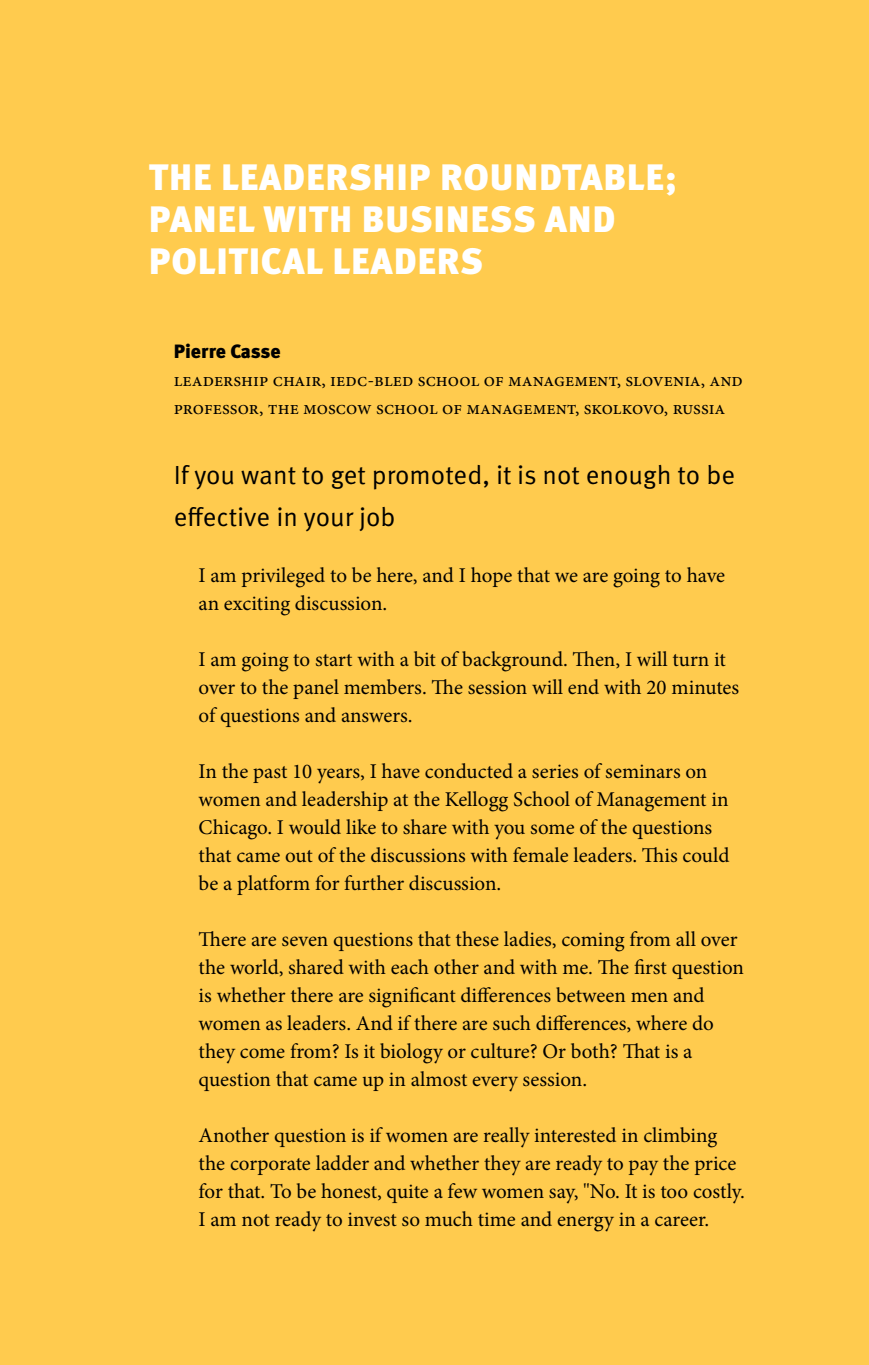
<style>
.page{position:relative;width:869px;height:1365px;background:#fff}
.page>*{position:absolute;margin:0;border:0;box-sizing:border-box;transform-origin:0 0}
.t1{font:900 36.75px/42px "Meta Pro";letter-spacing:.02em;color:#fff}
.t2{font:26.25px/42px "Meta Pro";letter-spacing:-.005em;color:#000}
.t3{font:21px/28px "Minion Pro";letter-spacing:-.01em;color:#000}
.t4{font:19.25px/28px "Minion Pro";color:#000}
.t5{font:900 19.25px "Meta Pro";letter-spacing:-.005em;color:#000}
</style>
<div class="page">
<div style="left:0;top:0;width:868px;height:1364px;background:#ffcb4e"></div>
<h1 class="t1" style="left:149px;top:157px;width:529px">THE LEADERSHIP ROUNDTABLE;<br>PANEL WITH BUSINESS AND<br>POLITICAL LEADERS</h1>
<p class="t5" style="left:174px;top:339px;width:108px">Pierre Casse</p>
<p class="t4" style="left:174px;top:366px;width:570px">leadership chair, iedc-bled school of management, slovenia, and professor, the moscow school of management, skolkovo, russia</p>
<p class="t2" style="left:174px;top:454px;width:562px">If you want to get promoted, it is not enough to be effective in your job</p>
<p class="t3" style="left:198px;top:561px;width:528px">I am privileged to be here, and I hope that we are going to have an exciting discussion.</p>
<p class="t3" style="left:198px;top:645px;width:542px">I am going to start with a bit of background. Then, I will turn it over to the panel members. The session will end with 20 minutes of questions and answers.</p>
<p class="t3" style="left:198px;top:757px;width:532px">In the past 10 years, I have conducted a series of seminars on women and leadership at the Kellogg School of Management in Chicago. I would like to share with you some of the questions that came out of the discussions with female leaders. This could be a platform for further discussion.</p>
<p class="t3" style="left:198px;top:925px;width:546px">There are seven questions that these ladies, coming from all over the world, shared with each other and with me. The first question is whether there are significant differences between men and women as leaders. And if there are such differences, where do they come from? Is it biology or culture? Or both? That is a question that came up in almost every session.</p>
<p class="t3" style="left:198px;top:1121px;width:547px">Another question is if women are really interested in climbing the corporate ladder and whether they are ready to pay the price for that. To be honest, quite a few women say, "No. It is too costly.<br>I am not ready to invest so much time and energy in a career.</p>
</div>
